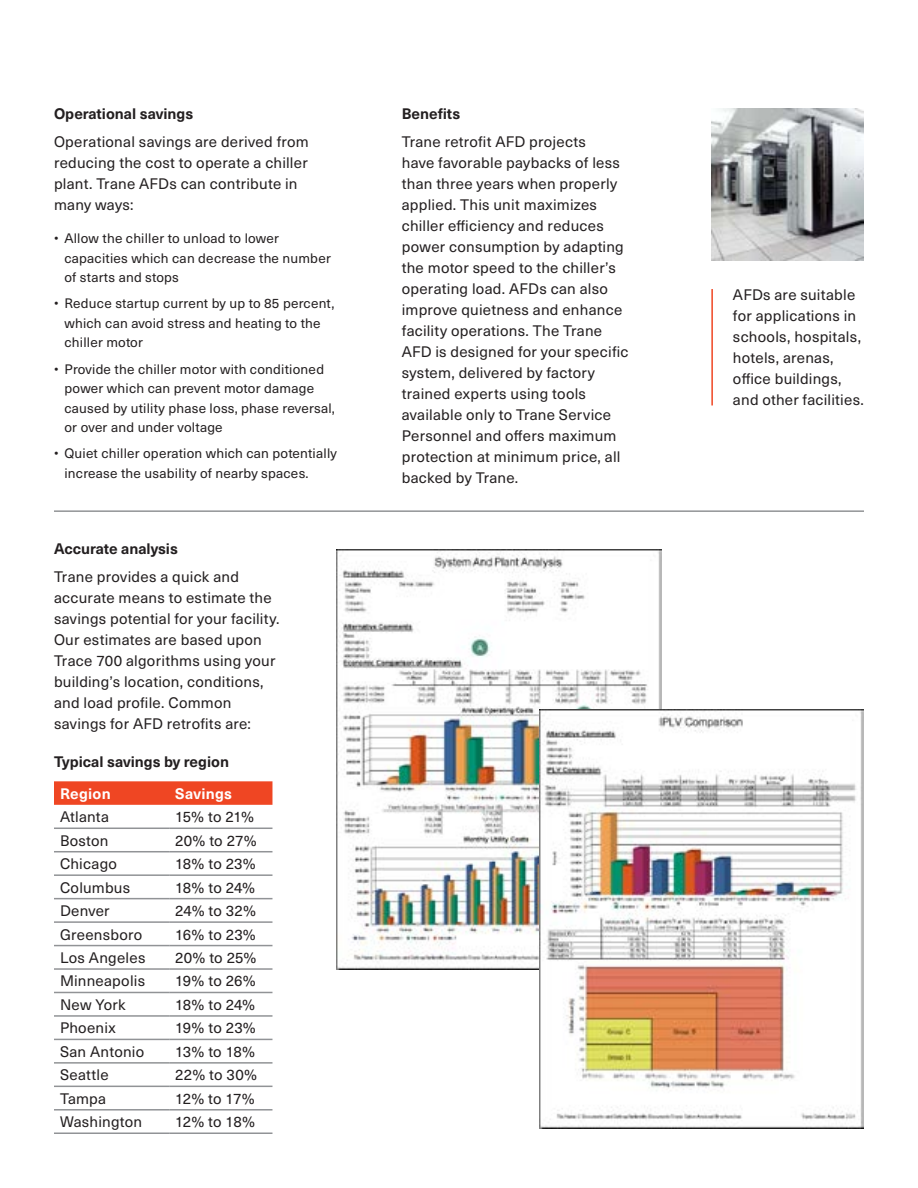
<style>
.page{position:relative;width:918px;height:1188px;background:#fff}
.page>*{position:absolute;margin:0;border:0;box-sizing:border-box;transform-origin:0 0}
.t1{font:15px/21px "Neue Haas Unica W1 G";letter-spacing:.015em;color:#231f20}
.t2{font:700 15px "Neue Haas Unica W1 G";color:#231f20}
.t3{font:700 15px "Neue Haas Unica W1 G";letter-spacing:.02em;color:#fff}
.t4{font:13.5px/19.5px "Neue Haas Unica W1 G";letter-spacing:.015em;color:#231f20}
</style>
<div class="page">
<svg style="left:54px;top:781px;width:218px;height:24px;background:#ef4a27"></svg>
<hr style="left:54px;top:828px;width:115px;height:1px;background:#919396">
<hr style="left:169px;top:828px;width:103px;height:1px;background:#919396">
<hr style="left:54px;top:851px;width:115px;height:1px;background:#919396">
<hr style="left:169px;top:851px;width:103px;height:1px;background:#919396">
<hr style="left:54px;top:874px;width:115px;height:2px;background:#919396">
<hr style="left:169px;top:874px;width:103px;height:2px;background:#919396">
<hr style="left:54px;top:898px;width:115px;height:1px;background:#919396">
<hr style="left:169px;top:898px;width:103px;height:1px;background:#919396">
<hr style="left:54px;top:921px;width:115px;height:2px;background:#919396">
<hr style="left:169px;top:921px;width:103px;height:2px;background:#919396">
<hr style="left:54px;top:945px;width:115px;height:1px;background:#919396">
<hr style="left:169px;top:945px;width:103px;height:1px;background:#919396">
<hr style="left:54px;top:968px;width:115px;height:2px;background:#919396">
<hr style="left:169px;top:968px;width:103px;height:2px;background:#919396">
<hr style="left:54px;top:992px;width:115px;height:1px;background:#919396">
<hr style="left:169px;top:992px;width:103px;height:1px;background:#919396">
<hr style="left:54px;top:1015px;width:115px;height:2px;background:#919396">
<hr style="left:169px;top:1015px;width:103px;height:2px;background:#919396">
<hr style="left:54px;top:1039px;width:115px;height:1px;background:#919396">
<hr style="left:169px;top:1039px;width:103px;height:1px;background:#919396">
<hr style="left:54px;top:1062px;width:115px;height:2px;background:#919396">
<hr style="left:169px;top:1062px;width:103px;height:2px;background:#919396">
<hr style="left:54px;top:1086px;width:115px;height:1px;background:#919396">
<hr style="left:169px;top:1086px;width:103px;height:1px;background:#919396">
<hr style="left:54px;top:1109px;width:115px;height:2px;background:#919396">
<hr style="left:169px;top:1109px;width:103px;height:2px;background:#919396">
<hr style="left:54px;top:1132px;width:115px;height:2px;background:#919396">
<hr style="left:169px;top:1132px;width:103px;height:2px;background:#919396">
<img style="left:337px;top:550px;width:325px;height:419px">
<img style="left:539px;top:709px;width:325px;height:420px">
<img style="left:711px;top:108px;width:153px;height:153px">
<hr style="left:711px;top:289px;width:2px;height:116px;background:#ef4623">
<hr style="left:54px;top:510px;width:810px;height:2px;background:#919396">
<p class="t2" style="left:54px;top:103px;width:141px">Operational savings</p>
<p class="t1" style="left:54px;top:131px;width:256px">Operational savings are derived from reducing the cost to operate a chiller plant. Trane AFDs can contribute in many ways:</p>
<p class="t4" style="left:65px;top:228px;width:268px;text-indent:-11px">• Allow the chiller to unload to lower capacities which can decrease the number of starts and stops</p>
<p class="t4" style="left:65px;top:293px;width:271px;text-indent:-11px">• Reduce startup current by up to 85 percent, which can avoid stress and heating to the chiller motor</p>
<p class="t4" style="left:65px;top:358px;width:272px;text-indent:-11px">• Provide the chiller motor with conditioned power which can prevent motor damage caused by utility phase loss, phase reversal, or over and under voltage</p>
<p class="t4" style="left:65px;top:443px;width:274px;text-indent:-11px">• Quiet chiller operation which can potentially increase the usability of nearby spaces.</p>
<p class="t2" style="left:54px;top:538px;width:125px">Accurate analysis</p>
<p class="t1" style="left:54px;top:566px;width:227px">Trane provides a quick and accurate means to estimate the savings potential for your facility.<br>Our estimates are based upon<br>Trace 700 algorithms using your building’s location, conditions, and load profile. Common savings for AFD retrofits are:</p>
<p class="t2" style="left:54px;top:750px;width:177px">Typical savings by region</p>
<p class="t3" style="left:60px;top:782px;width:52px">Region</p>
<p class="t3" style="left:175px;top:782px;width:58px">Savings</p>
<p class="t1" style="left:60px;top:806px;width:51px">Atlanta</p>
<p class="t1" style="left:175px;top:806px;width:80px">15% to 21%</p>
<p class="t1" style="left:60px;top:829px;width:50px">Boston</p>
<p class="t1" style="left:175px;top:829px;width:83px">20% to 27%</p>
<p class="t1" style="left:60px;top:853px;width:59px">Chicago</p>
<p class="t1" style="left:175px;top:853px;width:82px">18% to 23%</p>
<p class="t1" style="left:60px;top:876px;width:72px">Columbus</p>
<p class="t1" style="left:175px;top:876px;width:82px">18% to 24%</p>
<p class="t1" style="left:60px;top:899px;width:51px">Denver</p>
<p class="t1" style="left:175px;top:899px;width:82px">24% to 32%</p>
<p class="t1" style="left:60px;top:923px;width:84px">Greensboro</p>
<p class="t1" style="left:175px;top:923px;width:82px">16% to 23%</p>
<p class="t1" style="left:60px;top:946px;width:87px">Los Angeles</p>
<p class="t1" style="left:175px;top:946px;width:83px">20% to 25%</p>
<p class="t1" style="left:60px;top:970px;width:87px">Minneapolis</p>
<p class="t1" style="left:175px;top:970px;width:82px">19% to 26%</p>
<p class="t1" style="left:60px;top:993px;width:67px">New York</p>
<p class="t1" style="left:175px;top:993px;width:82px">18% to 24%</p>
<p class="t1" style="left:60px;top:1017px;width:57px">Phoenix</p>
<p class="t1" style="left:175px;top:1017px;width:82px">19% to 23%</p>
<p class="t1" style="left:60px;top:1040px;width:86px">San Antonio</p>
<p class="t1" style="left:175px;top:1040px;width:81px">13% to 18%</p>
<p class="t1" style="left:60px;top:1064px;width:50px">Seattle</p>
<p class="t1" style="left:175px;top:1064px;width:83px">22% to 30%</p>
<p class="t1" style="left:60px;top:1087px;width:48px">Tampa</p>
<p class="t1" style="left:175px;top:1087px;width:81px">12% to 17%</p>
<p class="t1" style="left:60px;top:1111px;width:84px">Washington</p>
<p class="t1" style="left:175px;top:1111px;width:81px">12% to 18%</p>
<p class="t2" style="left:402px;top:103px;width:60px">Benefits</p>
<p class="t1" style="left:402px;top:131px;width:228px">Trane retrofit AFD projects<br>have favorable paybacks of less than three years when properly applied. This unit maximizes chiller efficiency and reduces power consumption by adapting the motor speed to the chiller’s operating load. AFDs can also improve quietness and enhance facility operations. The Trane<br>AFD is designed for your specific system, delivered by factory trained experts using tools available only to Trane Service<br>Personnel and offers maximum protection at minimum price, all backed by Trane.</p>
<p class="t1" style="left:733px;top:284px;width:132px">AFDs are suitable for applications in schools, hospitals, hotels, arenas, office buildings, and other facilities.</p>
</div>
